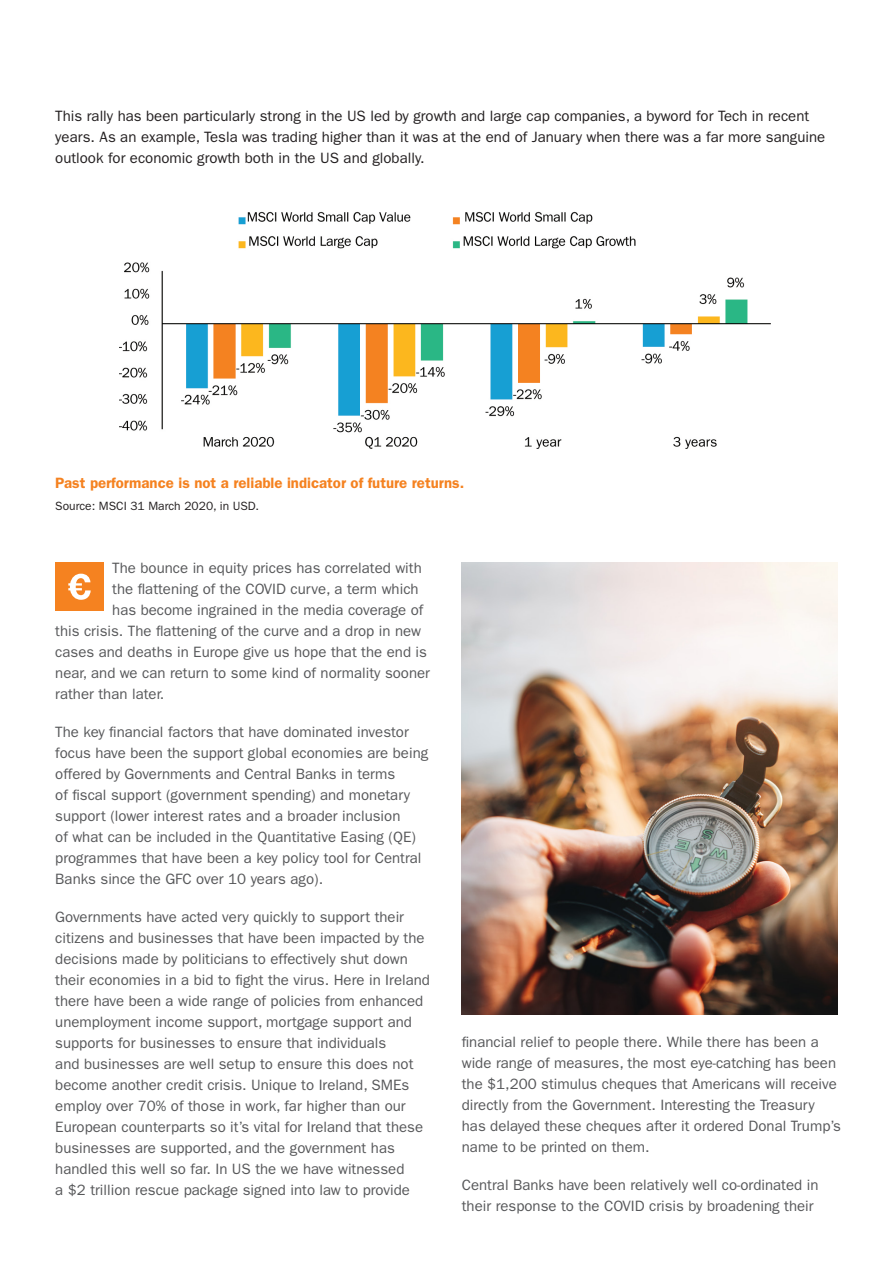
<style>
.page{position:relative;width:893px;height:1263px;background:#fff}
.page>*{position:absolute;margin:0;border:0;box-sizing:border-box;transform-origin:0 0}
.t1{font:15px/21px "ITC Franklin Gothic Std";color:#57585a}
.t2{font:15px/21.3px "ITC Franklin Gothic Std";color:#231f20}
.t3{font:600 15px "ITC Franklin Gothic Std";color:#f58220}
.t4{font:12px "ITC Franklin Gothic Std";color:#231f20}
</style>
<div class="page">
<img style="left:462px;top:562px;width:375px;height:453px">
<div style="left:55px;top:562px;width:49px;height:49px;background:#f58220"></div>
<svg style="left:68px;top:574px;width:23px;height:26px"></svg>
<img style="left:120px;top:211px;width:651px;height:238px">
<p class="t2" style="left:55px;top:105px;width:772px">This rally has been particularly strong in the US led by growth and large cap companies, a byword for Tech in recent years. As an example, Tesla was trading higher than it was at the end of January when there was a far more sanguine outlook for economic growth both in the US and globally.</p>
<p class="t3" style="left:55px;top:474px;width:410px">Past performance is not a reliable indicator of future returns.</p>
<p class="t4" style="left:55px;top:499px;width:205px">Source: MSCI 31 March 2020, in USD.</p>
<p class="t1" style="left:112px;top:557px;width:311px">The bounce in equity prices has correlated with</p>
<p class="t1" style="left:112px;top:578px;width:308px">the flattening of the COVID curve, a term which</p>
<p class="t1" style="left:112px;top:599px;width:313px">has become ingrained in the media coverage of</p>
<p class="t1" style="left:55px;top:620px;width:367px">this crisis. The flattening of the curve and a drop in new</p>
<p class="t1" style="left:55px;top:641px;width:373px">cases and deaths in Europe give us hope that the end is</p>
<p class="t1" style="left:55px;top:662px;width:376px">near, and we can return to some kind of normality sooner</p>
<p class="t1" style="left:55px;top:683px;width:111px">rather than later.</p>
<p class="t1" style="left:55px;top:721px;width:374px">The key financial factors that have dominated investor focus have been the support global economies are being offered by Governments and Central Banks in terms<br>of fiscal support (government spending) and monetary support (lower interest rates and a broader inclusion<br>of what can be included in the Quantitative Easing (QE) programmes that have been a key policy tool for Central Banks since the GFC over 10 years ago).</p>
<p class="t1" style="left:55px;top:906px;width:376px">Governments have acted very quickly to support their citizens and businesses that have been impacted by the decisions made by politicians to effectively shut down their economies in a bid to fight the virus. Here in Ireland there have been a wide range of policies from enhanced unemployment income support, mortgage support and supports for businesses to ensure that individuals<br>and businesses are well setup to ensure this does not become another credit crisis. Unique to Ireland, SMEs employ over 70% of those in work, far higher than our European counterparts so it’s vital for Ireland that these businesses are supported, and the government has handled this well so far. In US the we have witnessed<br>a $2 trillion rescue package signed into law to provide</p>
<p class="t1" style="left:462px;top:1031px;width:381px">financial relief to people there. While there has been a wide range of measures, the most eye-catching has been the $1,200 stimulus cheques that Americans will receive directly from the Government. Interesting the Treasury has delayed these cheques after it ordered Donal Trump’s name to be printed on them.</p>
<p class="t1" style="left:462px;top:1174px;width:358px">Central Banks have been relatively well co-ordinated in their response to the COVID crisis by broadening their</p>
</div>
